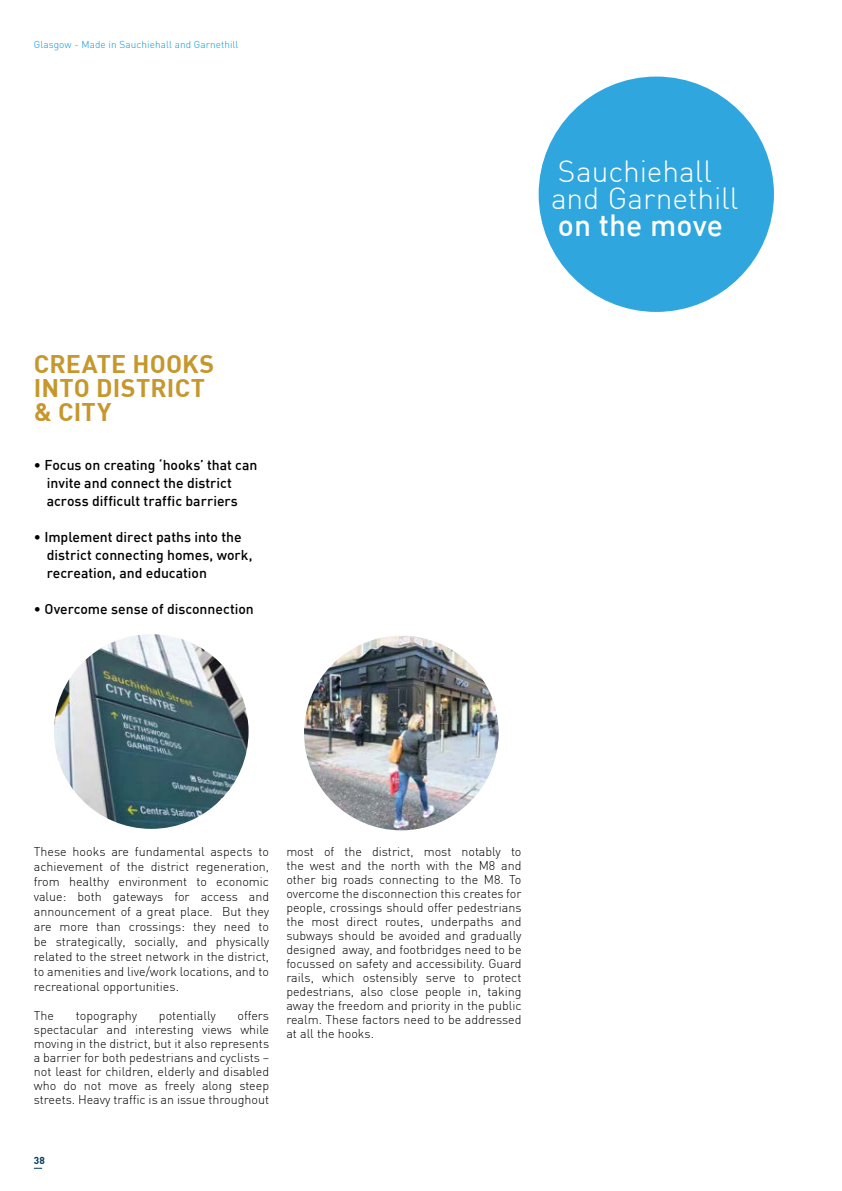
<style>
.page{position:relative;width:842px;height:1191px;background:#fff}
.page>*{position:absolute;margin:0;border:0;box-sizing:border-box;transform-origin:0 0}
.t1{font:300 30px/27px "DIN";letter-spacing:-.005em;color:#fff}
.t2{font:700 25px/24.3px "DIN";letter-spacing:.005em;color:#c6972c}
.t3{font:500 14px/18px "DIN";letter-spacing:-.005em;color:#000}
.t4{font:300 12.5px/14px "DIN";color:#000;text-align:justify}
.t5{font:300 10px "DINOT";letter-spacing:.01em;color:#0097d7}
.t6{font:700 10px "DINOT";color:#003d5e}
.s1{font-weight:500}
</style>
<div class="page">
<img style="left:304px;top:635px;width:195px;height:195px;border-radius:97px">
<img style="left:54px;top:634px;width:195px;height:195px;border-radius:97px">
<div style="left:539px;top:77px;width:235px;height:235px;background:#2fa6de;border-radius:50%"></div>
<p class="t5" style="left:34px;top:38px;width:206px">Glasgow - Made in Sauchiehall and Garnethill</p>
<h2 class="t2" style="left:34px;top:350px;width:182px">CREATE HOOKS<br>INTO DISTRICT &amp; CITY</h2>
<p class="t3" style="left:47px;top:456px;width:212px;text-indent:-13px">• Focus on creating ‘hooks’ that can invite and connect the district across difficult traffic barriers</p>
<p class="t3" style="left:47px;top:528px;width:207px;text-indent:-13px">• Implement direct paths into the district connecting homes, work, recreation, and education</p>
<p class="t3" style="left:34px;top:600px;width:221px">• Overcome sense of disconnection</p>
<p class="t1" style="left:551px;top:157px;width:189px">Sauchiehall and Garnethill <span class="s1">on the move</span></p>
<p class="t4" style="left:34px;top:843px;width:237px;line-height:15px">These hooks are fundamental aspects to achievement of the district regeneration, from healthy environment to economic value: both gateways for access and announcement of a great place. But they are more than crossings: they need to be strategically, socially, and physically related to the street network in the district, to amenities and live/work locations, and to recreational opportunities.</p>
<p class="t4" style="left:34px;top:1008px;width:22px">The</p>
<p class="t4" style="left:76px;top:1008px;width:63px">topography</p>
<p class="t4" style="left:159px;top:1008px;width:58px">potentially</p>
<p class="t4" style="left:34px;top:1008px;width:237px;text-indent:204px">offers spectacular and interesting views while moving in the district, but it also represents a barrier for both pedestrians and cyclists – not least for children, elderly and disabled who do not move as freely along steep streets. Heavy traffic is an issue throughout</p>
<p class="t4" style="left:286px;top:844px;width:237px">most of the district, most notably to the west and the north with the M8 and other big roads connecting to the M8. To overcome the disconnection this creates for people, crossings should offer pedestrians the most direct routes, underpaths and subways should be avoided and gradually designed away, and footbridges need to be focussed on safety and accessibility. Guard rails, which ostensibly serve to protect pedestrians, also close people in, taking away the freedom and priority in the public realm. These factors need to be addressed at all the hooks.</p>
<p class="t6" style="left:34px;top:1153px;width:12px">38</p>
</div>
